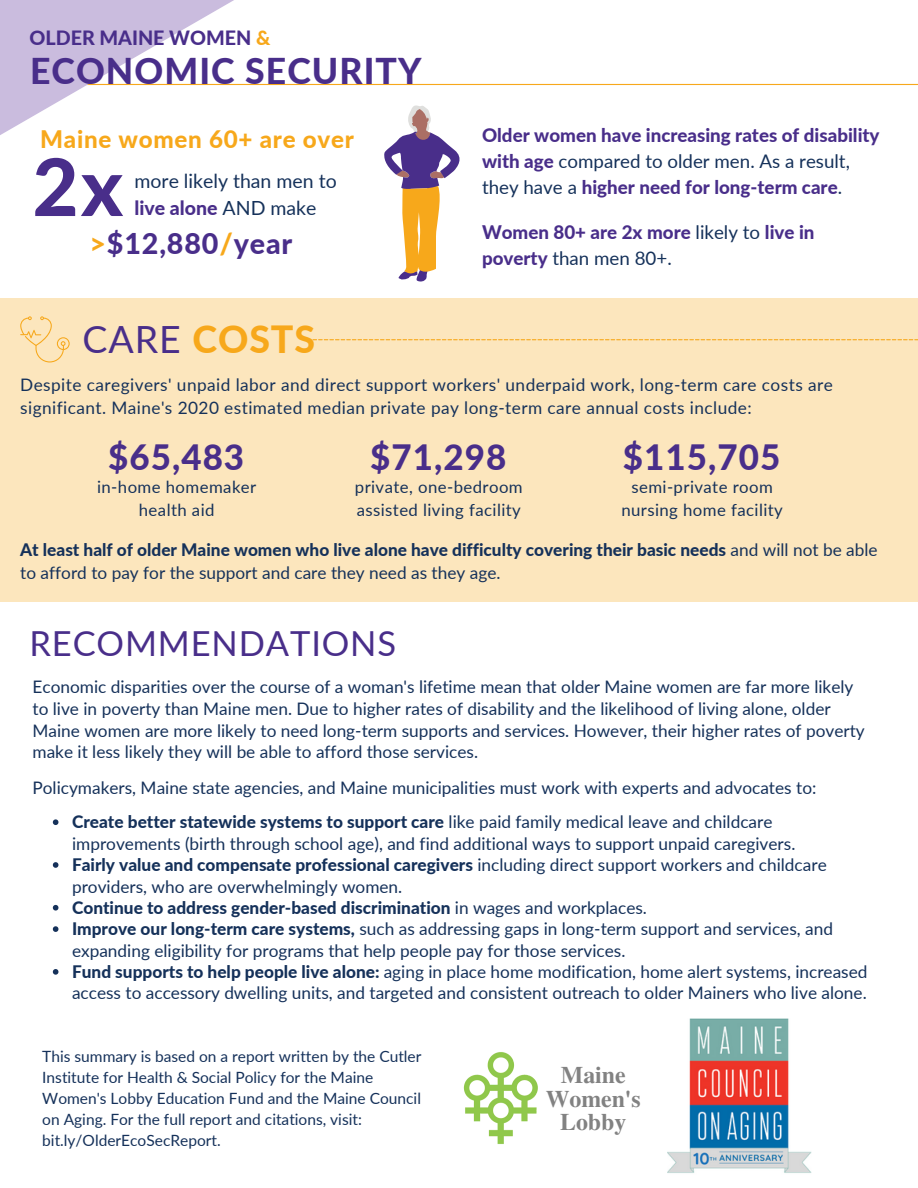
<style>
.page{position:relative;width:918px;height:1188px;background:#fff}
.page>*{position:absolute;margin:0;border:0;box-sizing:border-box;transform-origin:0 0}
.t1{font:800 79.35px "Lato";color:#492e8a}
.t2{font:800 37.5px "Lato";letter-spacing:.025em;color:#f7a81b}
.t3{font:800 35.55px "Lato";letter-spacing:.03em;color:#492e8a}
.t4{font:800 34.95px "Lato";letter-spacing:.03em;color:#492e8a}
.t5{font:34.5px "Lato";letter-spacing:.025em;color:#492e8a}
.t6{font:800 28.65px "Lato";letter-spacing:.03em;color:#492e8a}
.t7{font:800 24.15px "Lato";letter-spacing:.03em;color:#f7a81b}
.t8{font:700 23.85px "Te X Gyre Termes";color:#828282}
.t9{font:800 19.65px "Lato";color:#492e8a}
.t10{font:19.5px/27px "Lato";color:#15315a}
.t11{font:800 18.75px/25.8px "Lato";color:#492e8a}
.t12{font:17.25px/21.3px "Lato";color:#15315a}
.t13{font:800 17.25px/23.7px "Lato";color:#15315a}
.t14{font:17.25px/23.7px "Lato";letter-spacing:.025em;color:#15315a}
.t15{font:16.8px/23.1px "Lato";letter-spacing:.025em;color:#15315a;text-align:center}
.t16{font:15.45px/21px "Lato";color:#15315a}
.s1{color:#f7a81b}
.s2{font-weight:800;color:#492e8a}
.s3{font-weight:400;color:#15315a}
.s4{font-weight:400;color:#492e8a}
.s5{font-weight:400}
.s6{font-weight:800}
</style>
<div class="page">
<hr style="left:20px;top:84px;width:898px;height:1px;background:#f7a81b">
<svg style="left:0;top:0;width:332px;height:135px"></svg>
<svg style="left:384px;top:105px;width:76px;height:177px"></svg>
<div style="left:0;top:298px;width:918px;height:304px;background:#fce6bd"></div>
<svg style="left:20px;top:316px;width:50px;height:46px"></svg>
<svg style="left:307px;top:339px;width:611px;height:1px"></svg>
<svg style="left:53px;top:819px;width:5px;height:6px"></svg>
<svg style="left:53px;top:862px;width:5px;height:6px"></svg>
<svg style="left:53px;top:905px;width:5px;height:6px"></svg>
<svg style="left:53px;top:926px;width:5px;height:6px"></svg>
<svg style="left:53px;top:969px;width:5px;height:6px"></svg>
<img style="left:667px;top:1019px;width:144px;height:154px">
<img style="left:463px;top:1052px;width:75px;height:92px">
<p class="t9" style="left:29px;top:26px;width:242px">OLDER MAINE WOMEN <span class="s1">&amp;</span></p>
<p class="t3" style="left:30px;top:49px;width:393px">ECONOMIC SECURITY</p>
<p class="t7" style="left:40px;top:124px;width:315px">Maine women 60+ are over</p>
<p class="t1" style="left:33px;top:138px;width:92px">2x</p>
<p class="t10" style="left:134px;top:167px;width:204px">more likely than men to <span class="s2">live alone</span> AND make</p>
<p class="t6" style="left:89px;top:225px;width:205px"><span class="s1">&gt;</span>$12,880<span class="s1">/</span>year</p>
<p class="t11" style="left:482px;top:122px;width:399px">Older women have increasing rates of disability with age <span class="s3">compared to older men. As a result, they have a</span> higher need for long-term care<span class="s3">.</span></p>
<p class="t11" style="left:482px;top:219px;width:334px">Women 80+ are 2x more <span class="s3">likely to</span> live in poverty <span class="s3">than men 80+.</span></p>
<p class="t2" style="left:83px;top:316px;width:234px"><span class="s4">CARE</span> COSTS</p>
<p class="t14" style="left:20px;top:372px;width:814px">Despite caregivers' unpaid labor and direct support workers' underpaid work, long-term care costs are significant. Maine's 2020 estimated median private pay long-term care annual costs include:</p>
<p class="t4" style="left:108px;top:435px;width:138px">$65,483</p>
<p class="t15" style="left:97px;top:475px;width:161px">in-home homemaker health aid</p>
<p class="t4" style="left:370px;top:435px;width:138px">$71,298</p>
<p class="t15" style="left:355px;top:475px;width:169px;text-align:left">private, one-bedroom assisted living facility</p>
<p class="t4" style="left:623px;top:435px;width:159px">$115,705</p>
<p class="t15" style="left:621px;top:475px;width:163px">semi-private room nursing home facility</p>
<p class="t13" style="left:20px;top:537px;width:859px">At least half of older Maine women who live alone have difficulty covering their basic needs <span class="s5">and will not be able to afford to pay for the support and care they need as they age.</span></p>
<p class="t5" style="left:29px;top:622px;width:368px">RECOMMENDATIONS</p>
<p class="t12" style="left:33px;top:676px;width:834px">Economic disparities over the course of a woman's lifetime mean that older Maine women are far more likely to live in poverty than Maine men. Due to higher rates of disability and the likelihood of living alone, older Maine women are more likely to need long-term supports and services. However, their higher rates of poverty make it less likely they will be able to afford those services.</p>
<p class="t12" style="left:33px;top:776px;width:785px">Policymakers, Maine state agencies, and Maine municipalities must work with experts and advocates to:</p>
<p class="t12" style="left:72px;top:811px;width:725px"><span class="s6">Create better statewide systems to support care</span> like paid family medical leave and childcare improvements (birth through school age), and find additional ways to support unpaid caregivers.</p>
<p class="t12" style="left:72px;top:854px;width:756px"><span class="s6">Fairly value and compensate professional caregivers</span> including direct support workers and childcare providers, who are overwhelmingly women.</p>
<p class="t13" style="left:72px;top:895px;width:576px">Continue to address gender-based discrimination <span class="s5">in wages and workplaces.</span></p>
<p class="t12" style="left:72px;top:918px;width:763px"><span class="s6">Improve our long-term care systems,</span> such as addressing gaps in long-term support and services, and expanding eligibility for programs that help people pay for those services.</p>
<p class="t12" style="left:72px;top:961px;width:797px"><span class="s6">Fund supports to help people live alone:</span> aging in place home modification, home alert systems, increased access to accessory dwelling units, and targeted and consistent outreach to older Mainers who live alone.</p>
<p class="t16" style="left:42px;top:1045px;width:381px">This summary is based on a report written by the Cutler Institute for Health &amp; Social Policy for the Maine Women's Lobby Education Fund and the Maine Council on Aging. For the full report and citations, visit: bit.ly/OlderEcoSecReport.</p>
<p class="t8" style="left:561px;top:1056px;width:66px">Maine</p>
<p class="t8" style="left:546px;top:1080px;width:97px">Women's</p>
<p class="t8" style="left:560px;top:1104px;width:68px">Lobby</p>
</div>
